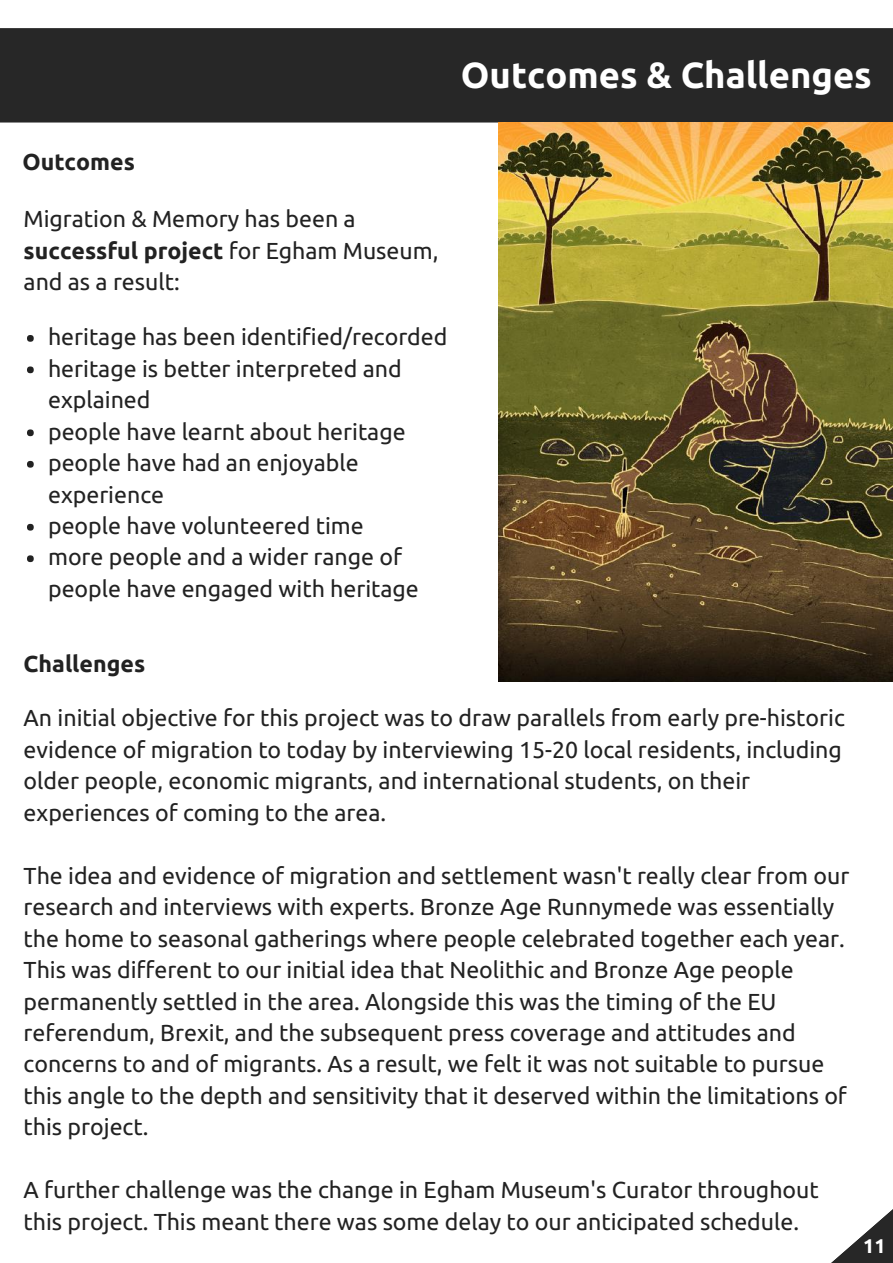
<style>
.page{position:relative;width:893px;height:1263px;background:#fff}
.page>*{position:absolute;margin:0;border:0;box-sizing:border-box;transform-origin:0 0}
.t1{font:700 36.3px "Ubuntu";color:#fff}
.t2{font:23.1px/31.5px "Ubuntu";color:#222}
.t3{font:700 23.1px "Ubuntu";color:#222}
.t4{font:700 19.8px "Ubuntu";color:#fff}
.s1{font-weight:700}
</style>
<div class="page">
<div style="left:0;top:28px;width:892px;height:95px;background:#272727"></div>
<svg style="left:832px;top:1210px;width:60px;height:52px"></svg>
<div style="left:27px;top:335px;width:7px;height:7px;background:#222;border-radius:50%"></div>
<div style="left:27px;top:366px;width:7px;height:7px;background:#222;border-radius:50%"></div>
<div style="left:27px;top:429px;width:7px;height:7px;background:#222;border-radius:50%"></div>
<div style="left:27px;top:461px;width:7px;height:7px;background:#222;border-radius:50%"></div>
<div style="left:27px;top:524px;width:7px;height:7px;background:#222;border-radius:50%"></div>
<div style="left:27px;top:555px;width:7px;height:7px;background:#222;border-radius:50%"></div>
<img style="left:498px;top:123px;width:394px;height:558px">
<h1 class="t1" style="left:461px;top:54px;width:412px">Outcomes &amp; Challenges</h1>
<p class="t3" style="left:22px;top:148px;width:114px">Outcomes</p>
<p class="t2" style="left:24px;top:203px;width:416px">Migration &amp; Memory has been a <span class="s1">successful project</span> for Egham Museum, and as a result:</p>
<p class="t2" style="left:48px;top:321px;width:401px">heritage has been identified/recorded heritage is better interpreted and explained<br>people have learnt about heritage people have had an enjoyable experience<br>people have volunteered time<br>more people and a wider range of people have engaged with heritage</p>
<p class="t3" style="left:24px;top:651px;width:123px">Challenges</p>
<p class="t2" style="left:24px;top:702px;width:822px">An initial objective for this project was to draw parallels from early pre-historic evidence of migration to today by interviewing 15-20 local residents, including older people, economic migrants, and international students, on their experiences of coming to the area.</p>
<p class="t2" style="left:24px;top:859px;width:827px">The idea and evidence of migration and settlement wasn't really clear from our research and interviews with experts. Bronze Age Runnymede was essentially the home to seasonal gatherings where people celebrated together each year.<br>This was different to our initial idea that Neolithic and Bronze Age people permanently settled in the area. Alongside this was the timing of the EU referendum, Brexit, and the subsequent press coverage and attitudes and concerns to and of migrants. As a result, we felt it was not suitable to pursue this angle to the depth and sensitivity that it deserved within the limitations of this project.</p>
<p class="t2" style="left:24px;top:1174px;width:796px">A further challenge was the change in Egham Museum's Curator throughout this project. This meant there was some delay to our anticipated schedule.</p>
<p class="t4" style="left:863px;top:1235px;width:24px">11</p>
</div>
